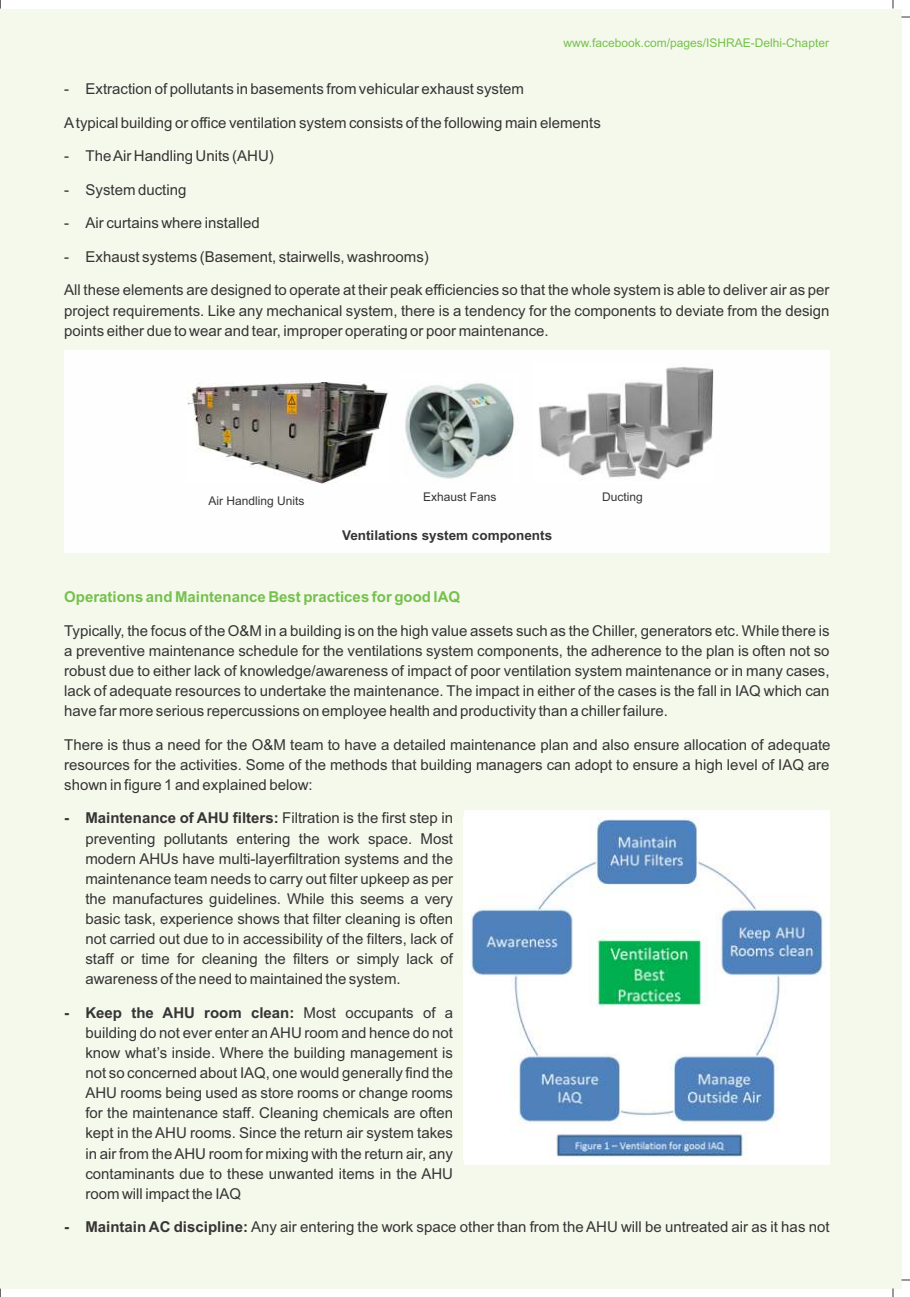
<style>
.page{position:relative;width:910px;height:1297px;background:#fff}
.page>*{position:absolute;margin:0;border:0;box-sizing:border-box;transform-origin:0 0}
.t1{font:15px/20.1px "Arial";color:#373435;text-align:justify}
.t2{font:700 15px "Arial";color:#76c04e}
.t3{font:700 13.5px "Arial";color:#373435}
.t4{font:12px "Arial";color:#76c04e}
.t5{font:12px "Arial";color:#373435}
.s1{font-weight:700}
</style>
<div class="page">
<div style="left:0;top:9px;width:901px;height:1279px;background:#f5f9ec"></div>
<div style="left:464px;top:810px;width:366px;height:355px;background:#fefefe"></div>
<img style="left:471px;top:817px;width:355px;height:342px">
<div style="left:64px;top:350px;width:766px;height:202px;background:#fefefe"></div>
<img style="left:187px;top:382px;width:201px;height:102px">
<img style="left:539px;top:367px;width:174px;height:113px">
<img style="left:405px;top:383px;width:109px;height:96px">
<p class="t4" style="left:564px;top:38px;width:267px">www.facebook.com/pages/ISHRAE-Delhi-Chapter</p>
<p class="t1" style="left:64px;top:80px;width:461px">- Extraction of pollutants in basements from vehicular exhaust system</p>
<p class="t1" style="left:64px;top:114px;width:538px">Atypical building or office ventilation system consists of the following main elements</p>
<p class="t1" style="left:64px;top:147px;width:211px">- The Air Handling Units (AHU)</p>
<p class="t1" style="left:64px;top:181px;width:124px">- System ducting</p>
<p class="t1" style="left:64px;top:214px;width:197px">- Air curtains where installed</p>
<p class="t1" style="left:64px;top:248px;width:366px">- Exhaust systems (Basement, stairwells, washrooms)</p>
<p class="t1" style="left:64px;top:282px;width:767px">All these elements are designed to operate at their peak efficiencies so that the whole system is able to deliver air as per project requirements. Like any mechanical system, there is a tendency for the components to deviate from the design points either due to wear and tear, improper operating or poor maintenance.</p>
<p class="t5" style="left:209px;top:496px;width:98px">Air Handling Units</p>
<p class="t5" style="left:423px;top:492px;width:75px">Exhaust Fans</p>
<p class="t5" style="left:602px;top:492px;width:42px">Ducting</p>
<p class="t3" style="left:342px;top:531px;width:212px">Ventilations system components</p>
<p class="t2" style="left:64px;top:591px;width:397px">Operations and Maintenance Best practices for good IAQ</p>
<p class="t1" style="left:64px;top:622px;width:767px">Typically, the focus of the O&amp;M in a building is on the high value assets such as the Chiller, generators etc. While there is a preventive maintenance schedule for the ventilations system components, the adherence to the plan is often not so robust due to either lack of knowledge/awareness of impact of poor ventilation system maintenance or in many cases, lack of adequate resources to undertake the maintenance. The impact in either of the cases is the fall in IAQ which can have far more serious repercussions on employee health and productivity than a chiller failure.</p>
<p class="t1" style="left:64px;top:736px;width:768px">There is thus a need for the O&amp;M team to have a detailed maintenance plan and also ensure allocation of adequate resources for the activities. Some of the methods that building managers can adopt to ensure a high level of IAQ are shown in figure 1 and explained below:</p>
<p class="t1" style="left:85px;top:809px;width:369px;text-indent:-21px"><span class="s1">- Maintenance of AHU filters:</span> Filtration is the first step in preventing pollutants entering the work space. Most modern AHUs have multi-layerfiltration systems and the maintenance team needs to carry out filter upkeep as per the manufactures guidelines. While this seems a very basic task, experience shows that filter cleaning is often not carried out due to in accessibility of the filters, lack of staff or time for cleaning the filters or simply lack of awareness of the need to maintained the system.</p>
<p class="t1" style="left:85px;top:1004px;width:369px;text-indent:-21px"><span class="s1">- Keep the AHU room clean:</span> Most occupants of a building do not ever enter an AHU room and hence do not know what’s inside. Where the building management is not so concerned about IAQ, one would generally find the AHU rooms being used as store rooms or change rooms for the maintenance staff. Cleaning chemicals are often kept in the AHU rooms. Since the return air system takes in air from the AHU room for mixing with the return air, any contaminants due to these unwanted items in the AHU room will impact the IAQ</p>
<p class="t1" style="left:64px;top:1218px;width:767px"><span class="s1">- Maintain AC discipline:</span> Any air entering the work space other than from the AHU will be untreated air as it has not</p>
</div>
